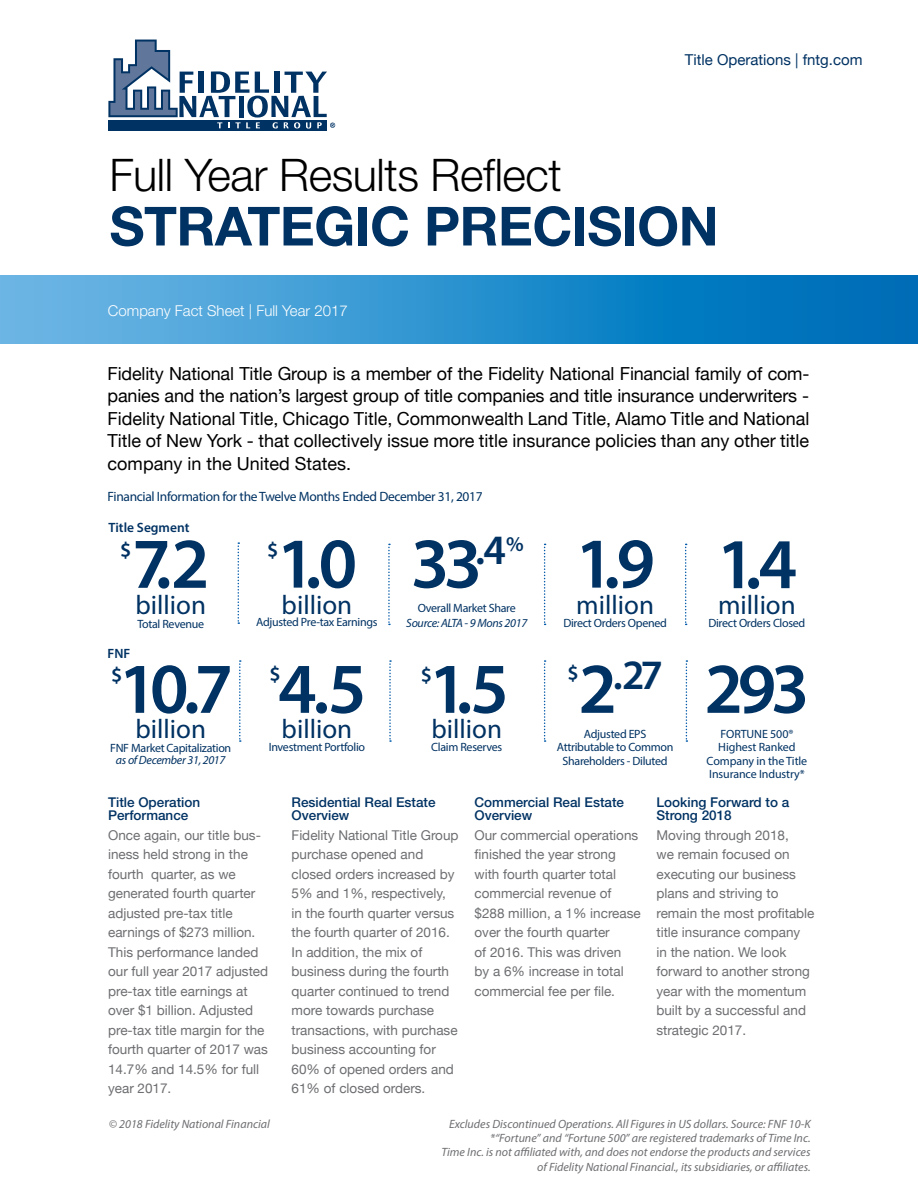
<style>
.page{position:relative;width:918px;height:1188px;background:#fff}
.page>*{position:absolute;margin:0;border:0;box-sizing:border-box;transform-origin:0 0}
.t1{font:600 72px "Myriad Pro";letter-spacing:-.08em;color:#003263}
.t2{font:700 54px "Helvetica Neue LT Std";letter-spacing:-.01em;color:#003263}
.t3{font:300 45px "Helvetica Neue LT Std";letter-spacing:-.01em;color:#000}
.t4{font:600 42px "Myriad Pro";color:#003263}
.t5{font:27px "Myriad Pro";color:#003263}
.t6{font:600 21px "Myriad Pro";color:#003263}
.t7{font:18px/22.5px "Helvetica Neue";color:#000;text-align:justify}
.t8{font:300 15px "Helvetica Neue LT Std";color:#fff}
.t9{font:15px "Helvetica Neue";color:#003263}
.t10{font:13.5px/19.5px "Helvetica Neue";color:#6d6e71}
.t11{font:500 13.5px/13.5px "Helvetica Neue LT Std";color:#003263}
.t12{font:13.5px "Myriad Pro";letter-spacing:-.025em;color:#003263}
.t13{font:600 13.5px "Myriad Pro";color:#003263}
.t14{font:italic 12px/14.2px "Myriad Pro";color:#6d6e71;text-align:right}
.t15{font:12px/13.5px "Myriad Pro";letter-spacing:-.025em;color:#003263;text-align:center}
.t16{font:italic 12px "Myriad Pro";letter-spacing:-.025em;color:#003263}
.s1{font-size:72px}
</style>
<div class="page">
<div style="left:0;top:275px;width:918px;height:69px;background:linear-gradient(to right,#6eb9e7,#0069b6)"></div>
<div style="left:108px;top:120px;width:219px;height:10px;background:#003263"></div>
<svg style="left:108px;top:40px;width:227px;height:89px"></svg>
<svg style="left:238px;top:542px;width:1px;height:82px"></svg>
<svg style="left:388px;top:544px;width:2px;height:81px"></svg>
<svg style="left:544px;top:544px;width:2px;height:81px"></svg>
<svg style="left:685px;top:544px;width:2px;height:81px"></svg>
<svg style="left:544px;top:660px;width:2px;height:82px"></svg>
<svg style="left:389px;top:660px;width:2px;height:82px"></svg>
<svg style="left:239px;top:660px;width:2px;height:82px"></svg>
<svg style="left:686px;top:660px;width:1px;height:82px"></svg>
<p class="t9" style="left:685px;top:49px;width:179px">Title Operations | fntg.com</p>
<h3 class="t3" style="left:110px;top:148px;width:454px">Full Year Results Reflect</h3>
<h2 class="t2" style="left:110px;top:193px;width:611px">STRATEGIC PRECISION</h2>
<p class="t8" style="left:108px;top:301px;width:241px">Company Fact Sheet | Full Year 2017</p>
<p class="t7" style="left:108px;top:363px;width:703px">Fidelity National Title Group is a member of the Fidelity National Financial family of com&shy;panies and the nation’s largest group of title companies and title insurance underwriters - Fidelity National Title, Chicago Title, Commonwealth Land Title, Alamo Title and National Title of New York - that collectively issue more title insurance policies than any other title company in the United States.</p>
<p class="t12" style="left:108px;top:488px;width:377px">Financial Information for the Twelve Months Ended December 31, 2017</p>
<p class="t13" style="left:109px;top:519px;width:82px">Title Segment</p>
<h1 class="t1" style="left:132px;top:518px;width:79px">7.2</h1>
<h3 class="t5" style="left:135px;top:588px;width:72px">billion</h3>
<h3 class="t6" style="left:120px;top:536px;width:13px">$</h3>
<p class="t15" style="left:137px;top:617px;width:68px">Total Revenue</p>
<h1 class="t1" style="left:277px;top:518px;width:82px">1.0</h1>
<h3 class="t6" style="left:267px;top:536px;width:13px">$</h3>
<h3 class="t5" style="left:282px;top:588px;width:72px">billion</h3>
<p class="t15" style="left:256px;top:615px;width:123px">Adjusted Pre-tax Earnings</p>
<h1 class="t1" style="left:411px;top:518px;width:114px">33<sup>.4</sup><sup>%</sup></h1>
<p class="t15" style="left:418px;top:601px;width:100px">Overall Market Share</p>
<p class="t16" style="left:406px;top:615px;width:123px">Source: ALTA - 9 Mons 2017</p>
<p class="t13" style="left:108px;top:645px;width:24px">FNF</p>
<h1 class="t1" style="left:119px;top:643px;width:116px">10.7</h1>
<h3 class="t5" style="left:135px;top:712px;width:72px">billion</h3>
<h3 class="t6" style="left:111px;top:662px;width:13px">$</h3>
<h3 class="t6" style="left:270px;top:661px;width:13px">$</h3>
<h1 class="t1" style="left:278px;top:643px;width:90px">4.5</h1>
<h3 class="t5" style="left:282px;top:712px;width:72px">billion</h3>
<h1 class="t1" style="left:429px;top:643px;width:82px">1.5</h1>
<h3 class="t5" style="left:432px;top:712px;width:72px">billion</h3>
<h3 class="t6" style="left:421px;top:661px;width:13px">$</h3>
<p class="t15" style="left:110px;top:741px;width:123px">FNF Market Capitalization</p>
<p class="t16" style="left:116px;top:752px;width:111px">as of December 31, 2017</p>
<p class="t15" style="left:269px;top:740px;width:98px">Investment Portfolio</p>
<p class="t15" style="left:431px;top:740px;width:72px">Claim Reserves</p>
<h1 class="t1" style="left:575px;top:518px;width:81px">1.9</h1>
<h3 class="t5" style="left:576px;top:588px;width:79px">million</h3>
<p class="t15" style="left:563px;top:616px;width:105px">Direct Orders Opened</p>
<h3 class="t4" style="left:578px;top:648px;width:86px"><span class="s1">2</span>.27</h3>
<h3 class="t6" style="left:567px;top:660px;width:13px">$</h3>
<p class="t15" style="left:557px;top:727px;width:118px">Adjusted EPS<br>Attributable to Common<br>Shareholders - Diluted</p>
<h1 class="t1" style="left:717px;top:518px;width:82px">1.4</h1>
<h3 class="t5" style="left:718px;top:589px;width:79px">million</h3>
<p class="t15" style="left:708px;top:616px;width:98px">Direct Orders Closed</p>
<h1 class="t1" style="left:704px;top:643px;width:106px">293</h1>
<p class="t15" style="left:707px;top:727px;width:102px">FORTUNE 500®<br>Highest Ranked<br>Company in the Title<br>Insurance Industry*</p>
<p class="t11" style="left:108px;top:795px;width:94px">Title Operation<br>Performance</p>
<p class="t10" style="left:108px;top:826px;width:162px">Once again, our title bus&shy;iness held strong in the fourth quarter, as we generated fourth quarter adjusted pre-tax title earnings of $273 million.<br>This performance landed our full year 2017 adjusted pre-tax title earnings at over $1 billion. Adjusted pre-tax title margin for the fourth quarter of 2017 was<br>14.7% and 14.5% for full year 2017.</p>
<p class="t11" style="left:292px;top:795px;width:146px">Residential Real Estate<br>Overview</p>
<p class="t10" style="left:292px;top:826px;width:169px">Fidelity National Title Group purchase opened and closed orders increased by<br>5% and 1%, respectively, in the fourth quarter versus the fourth quarter of 2016.<br>In addition, the mix of business during the fourth quarter continued to trend more towards purchase transactions, with purchase business accounting for<br>60% of opened orders and<br>61% of closed orders.</p>
<p class="t11" style="left:475px;top:795px;width:151px">Commercial Real Estate<br>Overview</p>
<p class="t10" style="left:475px;top:826px;width:168px">Our commercial operations finished the year strong with fourth quarter total commercial revenue of $288 million, a 1% increase over the fourth quarter<br>of 2016. This was driven<br>by a 6% increase in total commercial fee per file.</p>
<p class="t11" style="left:656px;top:795px;width:134px">Looking Forward to a<br>Strong 2018</p>
<p class="t10" style="left:656px;top:826px;width:160px">Moving through 2018,<br>we remain focused on executing our business plans and striving to remain the most profitable title insurance company<br>in the nation. We look forward to another strong year with the momentum built by a successful and strategic 2017.</p>
<p class="t14" style="left:109px;top:1117px;width:162px">© 2018 Fidelity National Financial</p>
<p class="t14" style="left:442px;top:1117px;width:371px">Excludes Discontinued Operations. All Figures in US dollars. Source: FNF 10-K *“Fortune” and “Fortune 500” are registered trademarks of Time Inc.<br>Time Inc. is not affiliated with, and does not endorse the products and services of Fidelity National Financial., its subsidiaries, or affiliates.</p>
</div>
